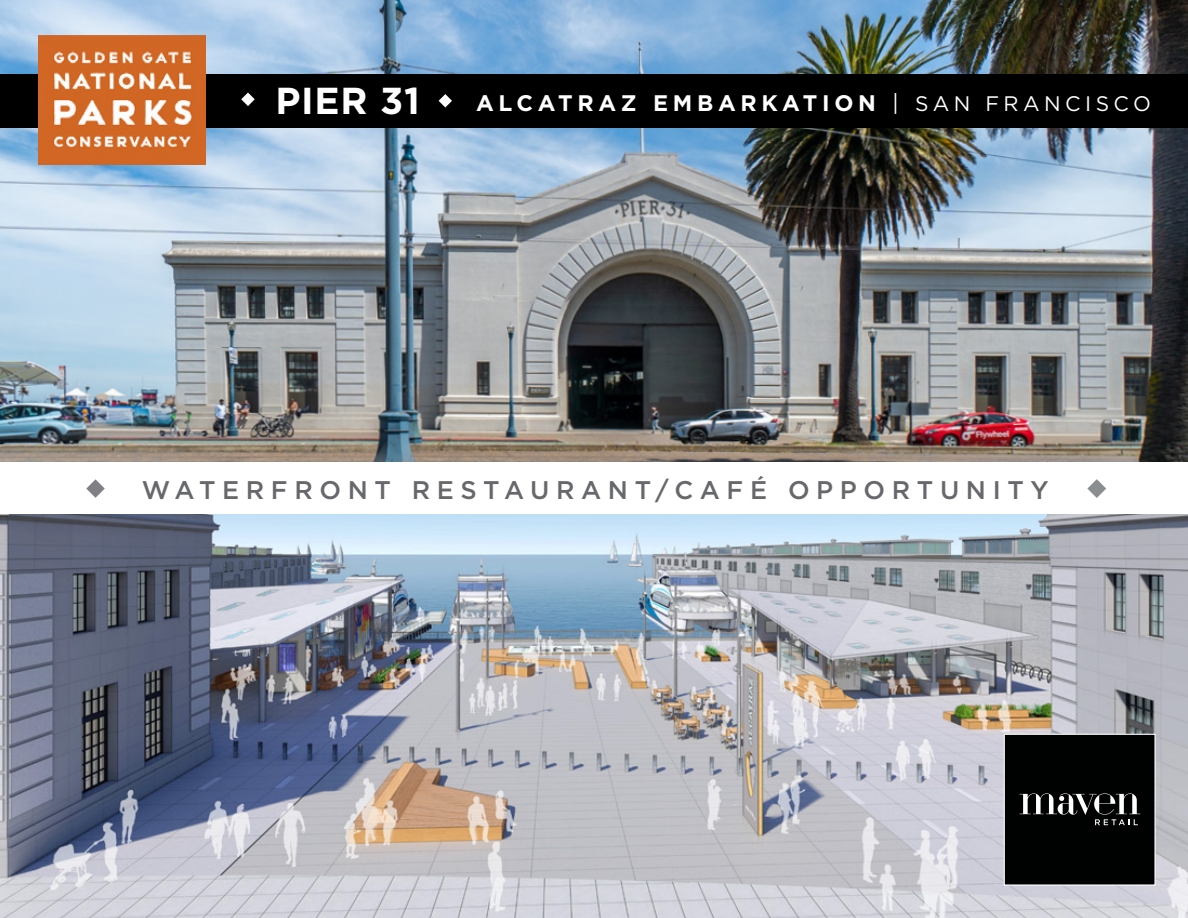
<style>
.page{position:relative;width:1188px;height:918px;background:#fff}
.page>*{position:absolute;margin:0;border:0;box-sizing:border-box;transform-origin:0 0}
.t1{font:700 37.5px "Gotham";letter-spacing:.02em;color:#fff}
.t2{font:500 25.5px "Gotham";letter-spacing:.26em;color:#67686b}
.t3{font:700 22.5px "Gotham";letter-spacing:.21em;color:#fff}
.s1{font-weight:400}
.s2{font-weight:400;font-size:21px}
</style>
<div class="page">
<img style="left:0;top:515px;width:1188px;height:403px">
<img style="left:0;top:0;width:1188px;height:462px">
<div style="left:0;top:74px;width:1188px;height:54px;background:#000"></div>
<div style="left:1004px;top:734px;width:151px;height:151px;background:#000101"></div>
<svg style="left:1020px;top:793px;width:120px;height:32px"></svg>
<div style="left:1004px;top:734px;width:152px;height:152px;border:1px solid #fff"></div>
<svg style="left:241px;top:93px;width:14px;height:13px"></svg>
<svg style="left:439px;top:94px;width:13px;height:14px"></svg>
<svg style="left:86px;top:479px;width:19px;height:19px"></svg>
<svg style="left:1087px;top:479px;width:19px;height:19px"></svg>
<img style="left:38px;top:35px;width:168px;height:129px">
<h1 class="t1" style="left:275px;top:76px;width:146px">PIER 31</h1>
<p class="t3" style="left:476px;top:88px;width:676px">ALCATRAZ EMBARKATION <span class="s1">|</span> <span class="s2">SAN FRANCISCO</span></p>
<p class="t2" style="left:142px;top:473px;width:908px">WATERFRONT RESTAURANT/CAFÉ OPPORTUNITY</p>
</div>
